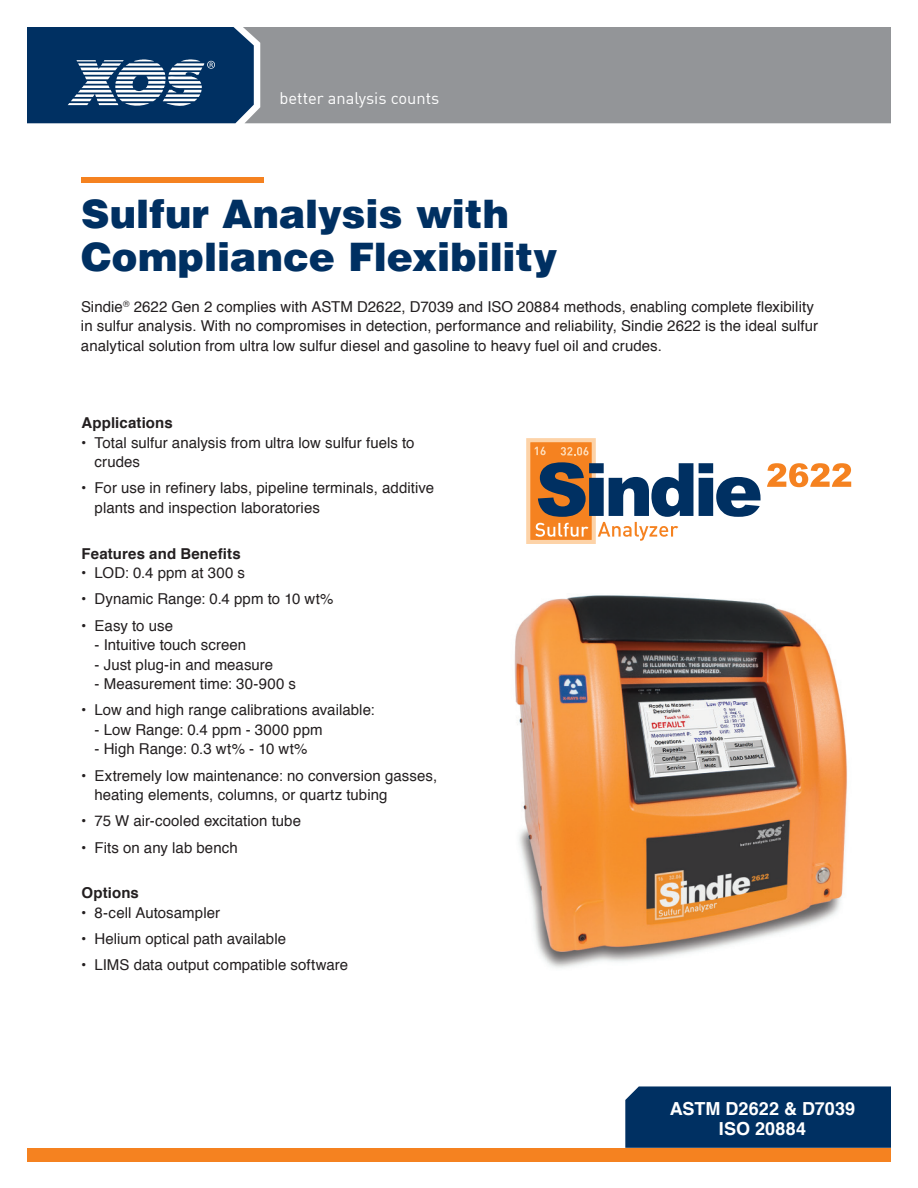
<style>
.page{position:relative;width:918px;height:1188px;background:#fff}
.page>*{position:absolute;margin:0;border:0;box-sizing:border-box;transform-origin:0 0}
.t1{font:900 39.3px/42.9px "Helvetica";color:#003062}
.t2{font:700 18px/19.6px "Helvetica";letter-spacing:.005em;color:#fff;text-align:center}
.t3{font:16.5px "DIN Offc Pro";color:#fff}
.t4{font:15px/19.5px "Helvetica";letter-spacing:.005em;color:#231f20}
.t5{font:700 15px "Helvetica";letter-spacing:.01em;color:#231f20}
</style>
<div class="page">
<div style="left:27px;top:1148px;width:864px;height:13px;background:#f58220"></div>
<div style="left:81px;top:177px;width:182px;height:6px;background:#f58220"></div>
<img style="left:514px;top:595px;width:334px;height:373px">
<div style="left:526px;top:438px;width:70px;height:106px;background:#f58220;border:4px solid #fdd3a8"></div>
<svg style="left:535px;top:447px;width:11px;height:8px"></svg>
<svg style="left:561px;top:447px;width:28px;height:9px"></svg>
<svg style="left:535px;top:462px;width:158px;height:79px"></svg>
<svg style="left:699px;top:463px;width:62px;height:54px"></svg>
<svg style="left:767px;top:463px;width:84px;height:24px"></svg>
<div style="left:254px;top:27px;width:637px;height:96px;background:#939598"></div>
<svg style="left:27px;top:27px;width:227px;height:96px"></svg>
<div style="left:625px;top:1086px;width:266px;height:62px;background:#003062"></div>
<p class="t3" style="left:279px;top:85px;width:161px">better analysis counts</p>
<h1 class="t1" style="left:81px;top:192px;width:478px">Sulfur Analysis with<br>Compliance Flexibility</h1>
<p class="t4" style="left:81px;top:297px;width:739px">Sindie<sup>®</sup> 2622 Gen 2 complies with ASTM D2622, D7039 and ISO 20884 methods, enabling complete flexibility in sulfur analysis. With no compromises in detection, performance and reliability, Sindie 2622 is the ideal sulfur analytical solution from ultra low sulfur diesel and gasoline to heavy fuel oil and crudes.</p>
<p class="t5" style="left:82px;top:411px;width:93px">Applications</p>
<p class="t4" style="left:95px;top:433px;width:321px;text-indent:-14px">• Total sulfur analysis from ultra low sulfur fuels to crudes</p>
<p class="t4" style="left:95px;top:479px;width:341px;text-indent:-14px">• For use in refinery labs, pipeline terminals, additive plants and inspection laboratories</p>
<p class="t5" style="left:82px;top:541px;width:161px">Features and Benefits</p>
<p class="t4" style="left:81px;top:564px;width:166px">• LOD: 0.4 ppm at 300 s</p>
<p class="t4" style="left:81px;top:590px;width:254px">• Dynamic Range: 0.4 ppm to 10 wt%</p>
<p class="t4" style="left:81px;top:616px;width:94px">• Easy to use</p>
<p class="t4" style="left:95px;top:636px;width:153px">- Intuitive touch screen</p>
<p class="t4" style="left:95px;top:655px;width:180px">- Just plug-in and measure</p>
<p class="t4" style="left:95px;top:675px;width:203px">- Measurement time: 30-900 s</p>
<p class="t4" style="left:81px;top:701px;width:295px">• Low and high range calibrations available:</p>
<p class="t4" style="left:95px;top:720px;width:230px">- Low Range: 0.4 ppm - 3000 ppm</p>
<p class="t4" style="left:95px;top:740px;width:214px">- High Range: 0.3 wt% - 10 wt%</p>
<p class="t4" style="left:95px;top:766px;width:344px;text-indent:-14px">• Extremely low maintenance: no conversion gasses, heating elements, columns, or quartz tubing</p>
<p class="t4" style="left:81px;top:812px;width:222px">• 75 W air-cooled excitation tube</p>
<p class="t4" style="left:81px;top:838px;width:158px">• Fits on any lab bench</p>
<p class="t5" style="left:82px;top:881px;width:59px">Options</p>
<p class="t4" style="left:81px;top:903px;width:141px">• 8-cell Autosampler</p>
<p class="t4" style="left:81px;top:930px;width:207px">• Helium optical path available</p>
<p class="t4" style="left:81px;top:956px;width:269px">• LIMS data output compatible software</p>
<p class="t2" style="left:670px;top:1099px;width:187px">ASTM D2622 &amp; D7039<br>ISO 20884</p>
</div>
